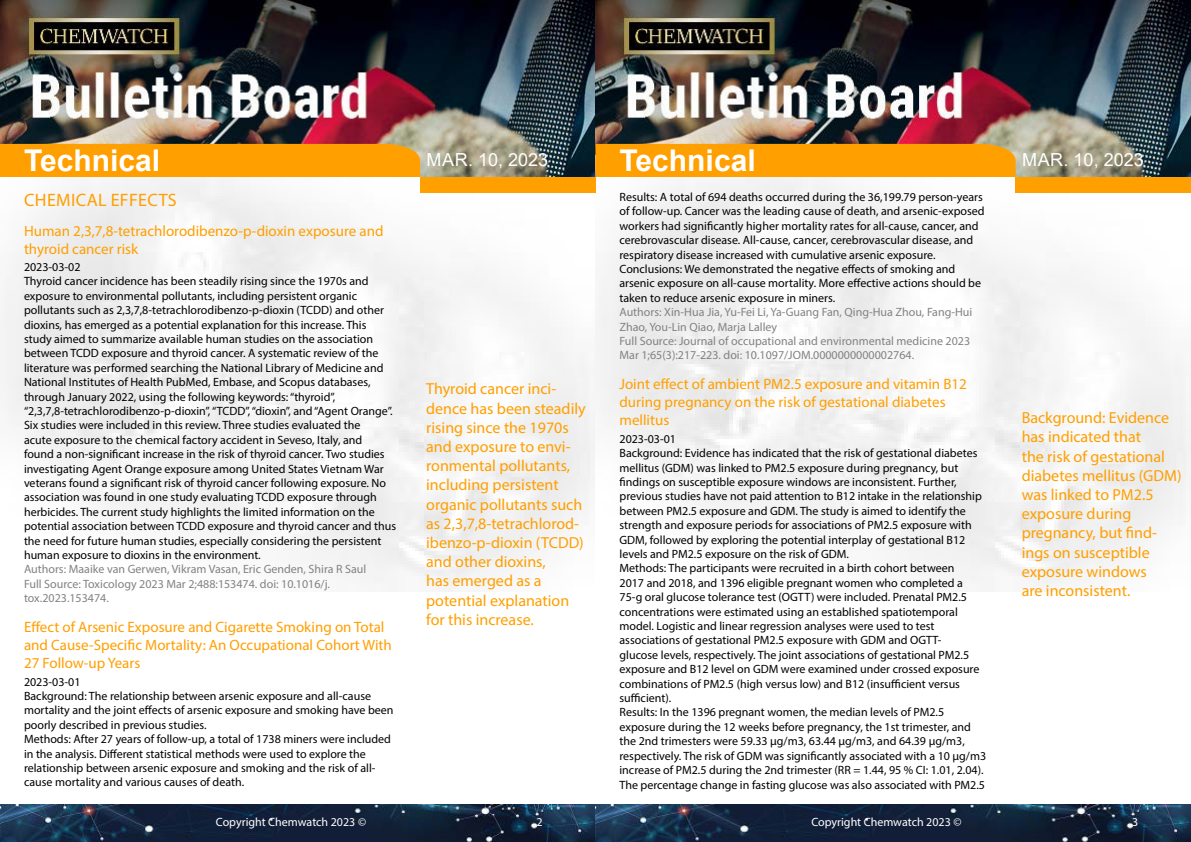
<style>
.page{position:relative;width:1191px;height:842px;background:#fff}
.page>*{position:absolute;margin:0;border:0;box-sizing:border-box;transform-origin:0 0}
.t1{font:700 30px "Arial";color:#fff}
.t2{font:18px "Arial";color:#fff}
.t3{font:18px "Myriad Pro";letter-spacing:.02em;color:#ff9f00}
.t4{font:16px/19.2px "Myriad Pro";color:#ff9f00}
.t5{font:15px/18px "Myriad Pro";color:#ff9f00}
.t6{font:12px/14.4px "Myriad Pro";color:#000}
.t7{font:12px/14.4px "Myriad Pro";color:#808285}
.t8{font:12px "Myriad Pro";color:#fff}
</style>
<div class="page">
<img style="left:0;top:0;width:1191px;height:592px">
<div style="left:420px;top:177px;width:175px;height:15px;background:#ff9f00"></div>
<div style="left:1015px;top:177px;width:176px;height:15px;background:#ff9f00"></div>
<div style="left:0;top:144px;width:420px;height:33px;background:#ff9f00"></div>
<div style="left:595px;top:144px;width:420px;height:33px;background:#ff9f00"></div>
<img style="left:0;top:804px;width:1191px;height:38px">
<h1 class="t1" style="left:24px;top:139px;width:138px">Technical</h1>
<h2 class="t3" style="left:24px;top:188px;width:154px">CHEMICAL EFFECTS</h2>
<p class="t5" style="left:24px;top:221px;width:361px">Human 2,3,7,8-tetrachlorodibenzo-p-dioxin exposure and thyroid cancer risk</p>
<p class="t6" style="left:24px;top:259px;width:374px">2023-03-02<br>Thyroid cancer incidence has been steadily rising since the 1970s and exposure to environmental pollutants, including persistent organic pollutants such as 2,3,7,8-tetrachlorodibenzo-p-dioxin (TCDD) and other dioxins, has emerged as a potential explanation for this increase. This study aimed to summarize available human studies on the association between TCDD exposure and thyroid cancer. A systematic review of the literature was performed searching the National Library of Medicine and National Institutes of Health PubMed, Embase, and Scopus databases, through January 2022, using the following keywords: “thyroid”, “2,3,7,8-tetrachlorodibenzo-p-dioxin”, “TCDD”, “dioxin”, and “Agent Orange”.<br>Six studies were included in this review. Three studies evaluated the<br>acute exposure to the chemical factory accident in Seveso, Italy, and<br>found a non-significant increase in the risk of thyroid cancer. Two studies investigating Agent Orange exposure among United States Vietnam War veterans found a significant risk of thyroid cancer following exposure. No association was found in one study evaluating TCDD exposure through herbicides. The current study highlights the limited information on the potential association between TCDD exposure and thyroid cancer and thus the need for future human studies, especially considering the persistent human exposure to dioxins in the environment.</p>
<p class="t7" style="left:24px;top:562px;width:344px">Authors: Maaike van Gerwen, Vikram Vasan, Eric Genden, Shira R Saul<br>Full Source: Toxicology 2023 Mar 2;488:153474. doi: 10.1016/j. tox.2023.153474.</p>
<p class="t5" style="left:24px;top:618px;width:369px">Effect of Arsenic Exposure and Cigarette Smoking on Total and Cause-Specific Mortality: An Occupational Cohort With<br>27 Follow-up Years</p>
<p class="t6" style="left:24px;top:674px;width:371px">2023-03-01<br>Background: The relationship between arsenic exposure and all-cause mortality and the joint effects of arsenic exposure and smoking have been poorly described in previous studies.<br>Methods: After 27 years of follow-up, a total of 1738 miners were included in the analysis. Different statistical methods were used to explore the relationship between arsenic exposure and smoking and the risk of all&shy;cause mortality and various causes of death.</p>
<h1 class="t1" style="left:619px;top:139px;width:138px">Technical</h1>
<h2 class="t2" style="left:426px;top:148px;width:123px">MAR. 10, 2023</h2>
<h2 class="t2" style="left:1022px;top:148px;width:123px">MAR. 10, 2023</h2>
<p class="t4" style="left:426px;top:379px;width:161px">Thyroid cancer inci&shy;dence has been steadily rising since the 1970s and exposure to envi&shy;ronmental pollutants, including persistent organic pollutants such as 2,3,7,8-tetrachlorod&shy;ibenzo-p-dioxin (TCDD) and other dioxins,<br>has emerged as a potential explanation for this increase.</p>
<p class="t6" style="left:619px;top:190px;width:367px">Results: A total of 694 deaths occurred during the 36,199.79 person-years of follow-up. Cancer was the leading cause of death, and arsenic-exposed workers had significantly higher mortality rates for all-cause, cancer, and cerebrovascular disease. All-cause, cancer, cerebrovascular disease, and respiratory disease increased with cumulative arsenic exposure.<br>Conclusions: We demonstrated the negative effects of smoking and arsenic exposure on all-cause mortality. More effective actions should be taken to reduce arsenic exposure in miners.</p>
<p class="t7" style="left:619px;top:305px;width:354px">Authors: Xin-Hua Jia, Yu-Fei Li, Ya-Guang Fan, Qing-Hua Zhou, Fang-Hui Zhao, You-Lin Qiao, Marja Lalley<br>Full Source: Journal of occupational and environmental medicine 2023<br>Mar 1;65(3):217-223. doi: 10.1097/JOM.0000000000002764.</p>
<p class="t5" style="left:619px;top:375px;width:349px">Joint effect of ambient PM2.5 exposure and vitamin B12 during pregnancy on the risk of gestational diabetes mellitus</p>
<p class="t6" style="left:619px;top:431px;width:368px">2023-03-01<br>Background: Evidence has indicated that the risk of gestational diabetes mellitus (GDM) was linked to PM2.5 exposure during pregnancy, but findings on susceptible exposure windows are inconsistent. Further, previous studies have not paid attention to B12 intake in the relationship between PM2.5 exposure and GDM. The study is aimed to identify the strength and exposure periods for associations of PM2.5 exposure with GDM, followed by exploring the potential interplay of gestational B12 levels and PM2.5 exposure on the risk of GDM.<br>Methods: The participants were recruited in a birth cohort between<br>2017 and 2018, and 1396 eligible pregnant women who completed a 75-g oral glucose tolerance test (OGTT) were included. Prenatal PM2.5 concentrations were estimated using an established spatiotemporal model. Logistic and linear regression analyses were used to test associations of gestational PM2.5 exposure with GDM and OGTT-<br>glucose levels, respectively. The joint associations of gestational PM2.5 exposure and B12 level on GDM were examined under crossed exposure combinations of PM2.5 (high versus low) and B12 (insufficient versus sufficient).<br>Results: In the 1396 pregnant women, the median levels of PM2.5 exposure during the 12 weeks before pregnancy, the 1st trimester, and the 2nd trimesters were 59.33 μg/m3, 63.44 μg/m3, and 64.39 μg/m3, respectively. The risk of GDM was significantly associated with a 10 μg/m3 increase of PM2.5 during the 2nd trimester (RR = 1.44, 95 % CI: 1.01, 2.04).<br>The percentage change in fasting glucose was also associated with PM2.5</p>
<h3 class="t4" style="left:1021px;top:408px;width:161px">Background: Evidence has indicated that<br>the risk of gestational diabetes mellitus (GDM) was linked to PM2.5 exposure during pregnancy, but find&shy;ings on susceptible exposure windows<br>are inconsistent.</h3>
<p class="t8" style="left:216px;top:815px;width:152px">Copyright Chemwatch 2023 ©</p>
<p class="t8" style="left:536px;top:815px;width:8px">2</p>
<p class="t8" style="left:811px;top:815px;width:152px">Copyright Chemwatch 2023 ©</p>
<p class="t8" style="left:1132px;top:815px;width:8px">3</p>
</div>
